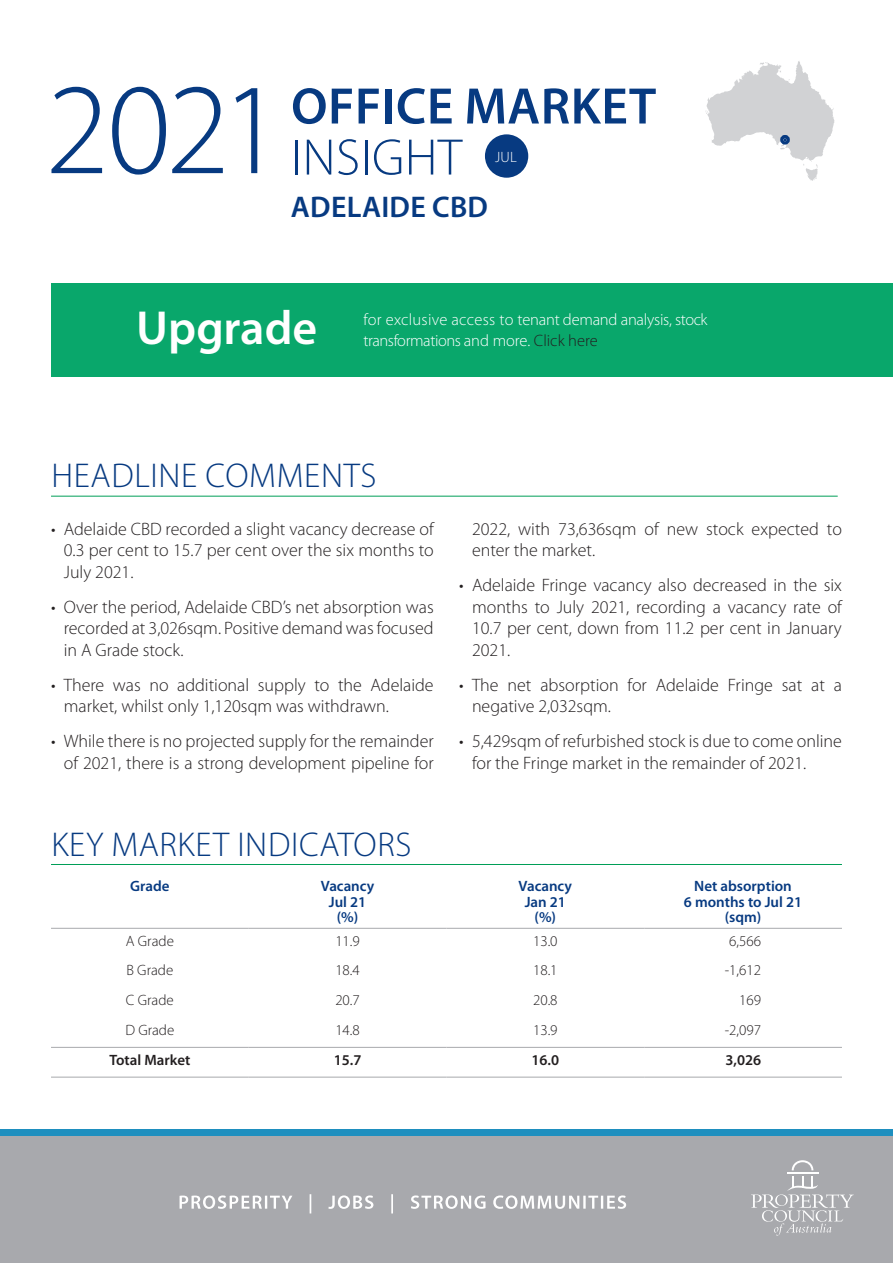
<style>
.page{position:relative;width:893px;height:1263px;background:#fff}
.page>*{position:absolute;margin:0;border:0;box-sizing:border-box;transform-origin:0 0}
.t1{font:300 130.65px "Myriad Pro";color:#073a81}
.t2{font:600 51.75px "Myriad Pro";letter-spacing:.01em;color:#073a81}
.t3{font:300 51.75px "Myriad Pro";letter-spacing:.01em;color:#073a81}
.t4{font:600 48px "Myriad Pro";color:#fff}
.t5{font:300 34.5px "Myriad Pro";letter-spacing:.02em;color:#073a81}
.t6{font:600 30px "Myriad Pro";letter-spacing:.01em;color:#073a81}
.t7{font:300 18px/21.8px "Myriad Pro";color:#231f20}
.t8{font:300 16.5px/21px "Myriad Pro";letter-spacing:-.015em;color:#fff}
.t9{font:300 15px "Myriad Pro";color:#231f20}
.t10{font:600 15px/15.8px "Myriad Pro";color:#073a81;text-align:center}
.t11{font:600 15px "Myriad Pro";color:#231f20}
.t12{font:300 15px "Myriad Pro";color:#fff}
.s1{color:#231f20}
</style>
<div class="page">
<div style="left:0;top:1135px;width:893px;height:128px;background:#a8a9ad"></div>
<svg style="left:180px;top:1194px;width:446px;height:19px"></svg>
<div style="left:0;top:1129px;width:893px;height:7px;background:#1e8fbf"></div>
<div style="left:51px;top:283px;width:842px;height:93px;background:#09a76b"></div>
<hr style="left:51px;top:496px;width:787px;height:1px;background:#009e57">
<hr style="left:787px;top:1172px;width:31px;height:2px;background:#fff">
<svg style="left:792px;top:1160px;width:21px;height:10px"></svg>
<svg style="left:751px;top:1176px;width:103px;height:59px"></svg>
<svg style="left:705px;top:61px;width:129px;height:120px"></svg>
<div style="left:780px;top:135px;width:10px;height:10px;border:7px solid #073a81;border-radius:50%"></div>
<div style="left:485px;top:134px;width:43px;height:44px;background:#073a81;border-radius:50%"></div>
<hr style="left:249px;top:928px;width:197px;height:1px;background:#a8a9ad">
<hr style="left:446px;top:928px;width:198px;height:1px;background:#a8a9ad">
<hr style="left:644px;top:928px;width:198px;height:1px;background:#a8a9ad">
<hr style="left:51px;top:1047px;width:198px;height:1px;background:#a8a9ad">
<hr style="left:249px;top:1047px;width:197px;height:1px;background:#a8a9ad">
<hr style="left:446px;top:1047px;width:198px;height:1px;background:#a8a9ad">
<hr style="left:644px;top:1047px;width:198px;height:1px;background:#a8a9ad">
<hr style="left:51px;top:1077px;width:198px;height:1px;background:#a8a9ad">
<hr style="left:249px;top:1077px;width:197px;height:1px;background:#a8a9ad">
<hr style="left:446px;top:1077px;width:198px;height:1px;background:#a8a9ad">
<hr style="left:644px;top:1077px;width:198px;height:1px;background:#a8a9ad">
<hr style="left:51px;top:928px;width:198px;height:1px;background:#a8a9ad">
<hr style="left:51px;top:864px;width:791px;height:1px;background:#009e57">
<h1 class="t1" style="left:45px;top:58px;width:240px">2021</h1>
<h2 class="t2" style="left:291px;top:77px;width:367px">OFFICE MARKET</h2>
<h2 class="t3" style="left:291px;top:129px;width:172px">INSIGHT</h2>
<h3 class="t6" style="left:291px;top:191px;width:199px">ADELAIDE CBD</h3>
<p class="t12" style="left:495px;top:148px;width:23px">JUL</p>
<h3 class="t4" style="left:136px;top:302px;width:183px">Upgrade</h3>
<p class="t8" style="left:363px;top:309px;width:346px">for exclusive access to tenant demand analysis, stock transformations and more. <span class="s1">Click here</span></p>
<h3 class="t5" style="left:51px;top:457px;width:326px">HEADLINE COMMENTS</h3>
<p class="t7" style="left:64px;top:518px;width:371px;text-align:justify;text-indent:-13px">• Adelaide CBD recorded a slight vacancy decrease of 0.3 per cent to 15.7 per cent over the six months to July 2021.</p>
<p class="t7" style="left:64px;top:596px;width:371px;text-align:justify;text-indent:-13px">• Over the period, Adelaide CBD’s net absorption was recorded at 3,026sqm. Positive demand was focused in A Grade stock.</p>
<p class="t7" style="left:64px;top:674px;width:371px;text-indent:-13px">• There was no additional supply to the Adelaide market, whilst only 1,120sqm was withdrawn.</p>
<p class="t7" style="left:51px;top:730px;width:384px;text-align:right">• While there is no projected supply for the remainder of 2021, there is a strong development pipeline for</p>
<h3 class="t5" style="left:51px;top:825px;width:362px">KEY MARKET INDICATORS</h3>
<p class="t7" style="left:472px;top:518px;width:371px">2022, with 73,636sqm of new stock expected to enter the market.</p>
<p class="t7" style="left:472px;top:574px;width:371px;text-align:justify;text-indent:-13px">• Adelaide Fringe vacancy also decreased in the six months to July 2021, recording a vacancy rate of 10.7 per cent, down from 11.2 per cent in January 2021.</p>
<p class="t7" style="left:472px;top:674px;width:371px;text-indent:-13px">• The net absorption for Adelaide Fringe sat at a negative 2,032sqm.</p>
<p class="t7" style="left:472px;top:730px;width:371px;text-indent:-13px">• 5,429sqm of refurbished stock is due to come online for the Fringe market in the remainder of 2021.</p>
<p class="t10" style="left:130px;top:878px;width:41px">Grade</p>
<p class="t10" style="left:321px;top:878px;width:55px">Vacancy<br>Jul 21 (%)</p>
<p class="t10" style="left:519px;top:878px;width:55px">Vacancy<br>Jan 21 (%)</p>
<p class="t10" style="left:684px;top:878px;width:120px">Net absorption<br>6 months to Jul 21 (sqm)</p>
<p class="t9" style="left:126px;top:932px;width:50px">A Grade</p>
<p class="t9" style="left:335px;top:932px;width:26px">11.9</p>
<p class="t9" style="left:533px;top:932px;width:26px">13.0</p>
<p class="t9" style="left:729px;top:932px;width:33px">6,566</p>
<p class="t9" style="left:126px;top:962px;width:48px">B Grade</p>
<p class="t9" style="left:335px;top:962px;width:26px">18.4</p>
<p class="t9" style="left:533px;top:962px;width:26px">18.1</p>
<p class="t9" style="left:725px;top:962px;width:38px">-1,612</p>
<p class="t9" style="left:126px;top:992px;width:49px">C Grade</p>
<p class="t9" style="left:335px;top:992px;width:26px">20.7</p>
<p class="t9" style="left:533px;top:992px;width:26px">20.8</p>
<p class="t9" style="left:739px;top:992px;width:23px">169</p>
<p class="t9" style="left:125px;top:1021px;width:51px">D Grade</p>
<p class="t9" style="left:335px;top:1021px;width:26px">14.8</p>
<p class="t9" style="left:533px;top:1021px;width:26px">13.9</p>
<p class="t9" style="left:725px;top:1021px;width:38px">-2,097</p>
<p class="t11" style="left:109px;top:1051px;width:82px">Total Market</p>
<p class="t11" style="left:334px;top:1051px;width:29px">15.7</p>
<p class="t11" style="left:531px;top:1051px;width:29px">16.0</p>
<p class="t11" style="left:725px;top:1051px;width:37px">3,026</p>
</div>
